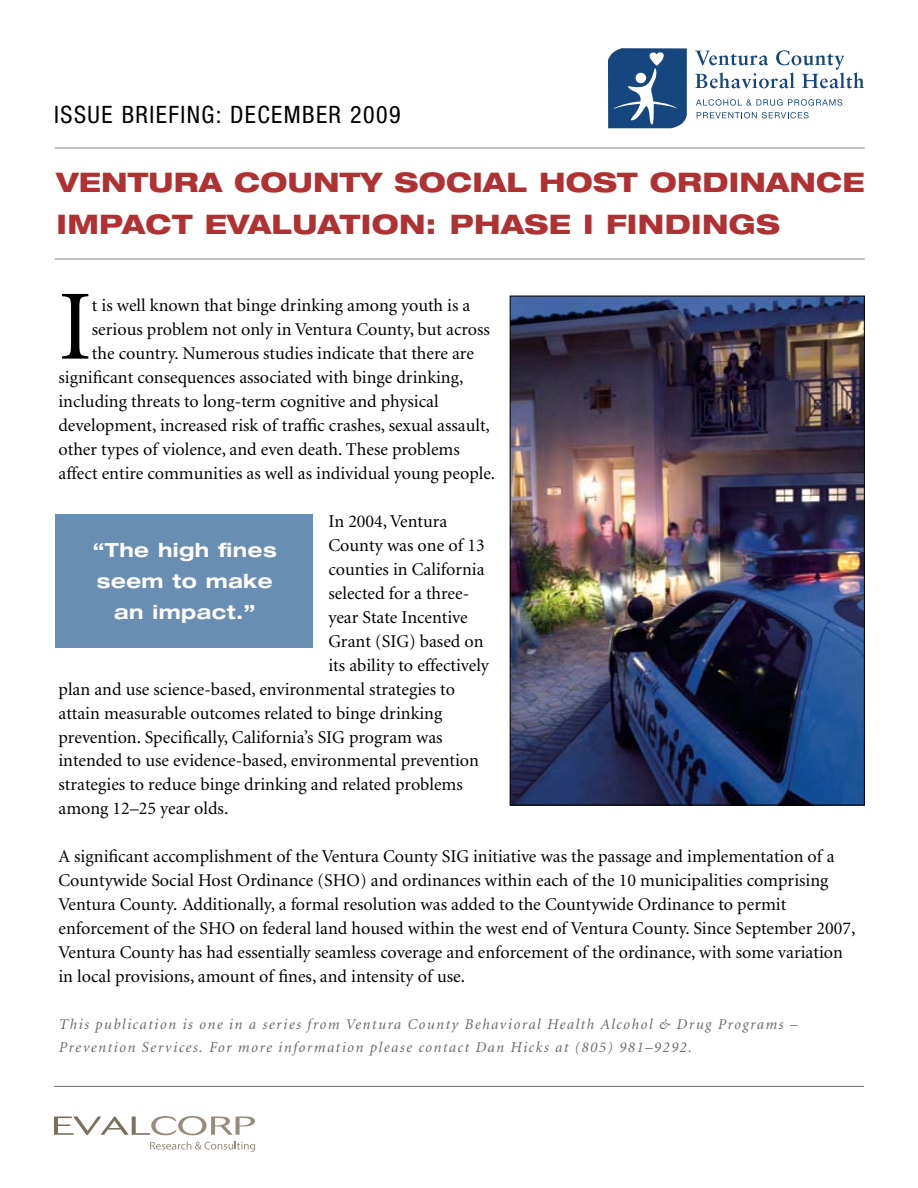
<style>
.page{position:relative;width:918px;height:1188px;background:#fff}
.page>*{position:absolute;margin:0;border:0;box-sizing:border-box;transform-origin:0 0}
.t1{font:99.45px "Minion";color:#000}
.t2{font:800 expanded 27px/42px "Helvetica Neue";letter-spacing:.01em;color:#b03131}
.t3{font:condensed 24px "Helvetica Neue";letter-spacing:.06em;color:#000}
.t4{font:700 expanded 19.5px/30.8px "Helvetica Neue";letter-spacing:.025em;color:#fff;text-align:center}
.t5{font:18px/24px "Minion";color:#000}
.t6{font:italic 15px/23.2px "Minion";letter-spacing:.1em;color:#686869}
</style>
<div class="page">
<hr style="left:55px;top:259px;width:810px;height:1px;background:#868687">
<hr style="left:55px;top:148px;width:810px;height:1px;background:#868687">
<hr style="left:54px;top:1086px;width:810px;height:1px;background:#686869">
<svg style="left:608px;top:48px;width:79px;height:81px;background:#3a6492"></svg>
<svg style="left:695px;top:50px;width:169px;height:38px"></svg>
<svg style="left:696px;top:99px;width:146px;height:7px"></svg>
<svg style="left:697px;top:112px;width:112px;height:6px"></svg>
<svg style="left:54px;top:1116px;width:201px;height:19px"></svg>
<svg style="left:150px;top:1142px;width:105px;height:10px"></svg>
<div style="left:56px;top:514px;width:258px;height:134px;background:#688fb3"></div>
<img style="left:512px;top:298px;width:351px;height:505px">
<h3 class="t3" style="left:54px;top:100px;width:348px">ISSUE BRIEFING: DECEMBER 2009</h3>
<h2 class="t2" style="left:57px;top:160px;width:810px">VENTURA COUNTY SOCIAL HOST ORDINANCE<br>IMPACT EVALUATION: PHASE I FINDINGS</h2>
<h1 class="t1" style="left:58px;top:278px;width:35px">I</h1>
<p class="t5" style="left:92px;top:293px;width:380px">t is well known that binge drinking among youth is a</p>
<p class="t5" style="left:92px;top:317px;width:400px">serious problem not only in Ventura County, but across</p>
<p class="t5" style="left:92px;top:341px;width:383px">the country. Numerous studies indicate that there are</p>
<p class="t5" style="left:59px;top:365px;width:407px">significant consequences associated with binge drinking,</p>
<p class="t5" style="left:59px;top:389px;width:382px">including threats to long-term cognitive and physical</p>
<p class="t5" style="left:59px;top:413px;width:433px">development, increased risk of traffic crashes, sexual assault,</p>
<p class="t5" style="left:59px;top:437px;width:403px">other types of violence, and even death. These problems</p>
<p class="t5" style="left:59px;top:461px;width:438px">affect entire communities as well as individual young people.</p>
<p class="t5" style="left:329px;top:509px;width:120px">In 2004, Ventura</p>
<p class="t5" style="left:329px;top:533px;width:158px">County was one of 13</p>
<p class="t5" style="left:329px;top:557px;width:158px">counties in California</p>
<p class="t5" style="left:329px;top:581px;width:142px">selected for a three-</p>
<p class="t5" style="left:329px;top:605px;width:141px">year State Incentive</p>
<p class="t5" style="left:329px;top:629px;width:157px">Grant (SIG) based on</p>
<p class="t5" style="left:329px;top:653px;width:162px">its ability to effectively</p>
<p class="t5" style="left:59px;top:677px;width:398px">plan and use science-based, environmental strategies to</p>
<p class="t5" style="left:59px;top:701px;width:385px">attain measurable outcomes related to binge drinking</p>
<p class="t5" style="left:59px;top:725px;width:386px">prevention. Specifically, California’s SIG program was</p>
<p class="t5" style="left:59px;top:749px;width:422px">intended to use evidence-based, environmental prevention</p>
<p class="t5" style="left:59px;top:773px;width:406px">strategies to reduce binge drinking and related problems</p>
<p class="t5" style="left:59px;top:797px;width:171px">among 12–25 year olds.</p>
<p class="t5" style="left:59px;top:845px;width:798px">A significant accomplishment of the Ventura County SIG initiative was the passage and implementation of a Countywide Social Host Ordinance (SHO) and ordinances within each of the 10 municipalities comprising Ventura County. Additionally, a formal resolution was added to the Countywide Ordinance to permit enforcement of the SHO on federal land housed within the west end of Ventura County. Since September 2007, Ventura County has had essentially seamless coverage and enforcement of the ordinance, with some variation in local provisions, amount of fines, and intensity of use.</p>
<p class="t6" style="left:58px;top:1013px;width:740px">This publication is one in a series from Ventura County Behavioral Health Alcohol &amp; Drug Programs –<br>Prevention Services. For more information please contact Dan Hicks at (805) 981–9292.</p>
<p class="t4" style="left:93px;top:534px;width:185px">“The high fines seem to make an impact.”</p>
</div>
